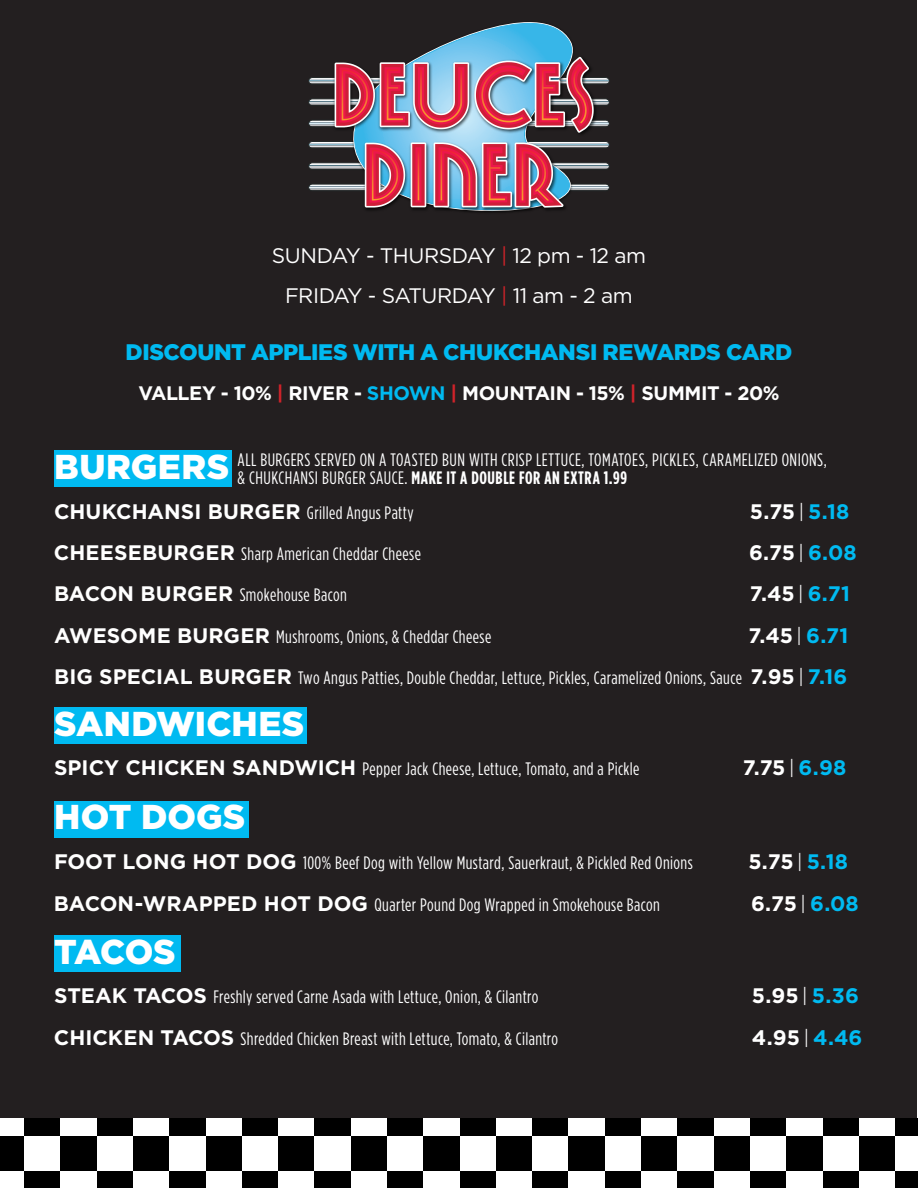
<style>
.page{position:relative;width:918px;height:1188px;background:#fff}
.page>*{position:absolute;margin:0;border:0;box-sizing:border-box;transform-origin:0 0}
.t1{font:900 34.5px "Gotham HTF";letter-spacing:-.005em;color:#fff}
.t2{font:900 22.5px "Gotham HTF";letter-spacing:-.02em;color:#00baf1}
.t3{font:700 21px "Gotham HTF";color:#fff}
.t4{font:21px/40.5px "Gotham HTF";letter-spacing:-.025em;color:#fff;text-align:center}
.t5{font:700 19.5px "Gotham HTF";letter-spacing:-.025em;color:#fff}
.t6{font:condensed 18px/18px "Gotham HTF";letter-spacing:.025em;color:#fff}
.s1{color:#d1232a}
.s2{color:#00baf1}
.s3{font-weight:900;font-stretch:normal;font-size:34.5px}
.s4{font-weight:700}
.s5{font-weight:700;font-stretch:normal;font-size:21px}
.s6{font-weight:400;font-stretch:condensed}
.s7{font-size:21px}
.s8{font-weight:700;font-stretch:normal;font-size:21px;color:#00baf1}
</style>
<div class="page">
<div style="left:1px;top:1px;width:916px;height:1186px;background:#231f20"></div>
<svg style="left:1px;top:1119px;width:917px;height:69px;background:#7f7f7f"></svg>
<svg style="left:309px;top:78px;width:300px;height:6px"></svg>
<div style="left:308px;top:77px;width:302px;height:8px;border:1px solid #212727;border-radius:4px"></div>
<svg style="left:309px;top:99px;width:300px;height:7px"></svg>
<div style="left:308px;top:99px;width:302px;height:7px;border:1px solid #212727;border-radius:4px"></div>
<svg style="left:309px;top:120px;width:300px;height:7px"></svg>
<div style="left:308px;top:120px;width:302px;height:7px;border:1px solid #212727;border-radius:4px"></div>
<svg style="left:309px;top:141px;width:300px;height:7px"></svg>
<div style="left:308px;top:141px;width:302px;height:8px;border:1px solid #212727;border-radius:4px"></div>
<svg style="left:309px;top:163px;width:300px;height:7px"></svg>
<div style="left:308px;top:163px;width:302px;height:7px;border:1px solid #212727;border-radius:4px"></div>
<svg style="left:309px;top:184px;width:300px;height:7px"></svg>
<div style="left:308px;top:184px;width:302px;height:7px;border:1px solid #212727;border-radius:4px"></div>
<svg style="left:425px;top:22px;width:148px;height:32px"></svg>
<img style="left:332px;top:54px;width:267px;height:158px">
<svg style="left:335px;top:57px;width:259px;height:76px;background:#a87288"></svg>
<svg style="left:365px;top:142px;width:199px;height:66px;background:#b46a82"></svg>
<div style="left:54px;top:708px;width:253px;height:36px;background:#00baf1"></div>
<div style="left:54px;top:801px;width:194px;height:36px;background:#00baf1"></div>
<div style="left:54px;top:936px;width:127px;height:36px;background:#00baf1"></div>
<div style="left:54px;top:451px;width:178px;height:36px;background:#00baf1"></div>
<p class="t4" style="left:272px;top:235px;width:376px">SUNDAY - THURSDAY <span class="s1">|</span> 12 pm - 12 am<br>FRIDAY - SATURDAY <span class="s1">|</span> 11 am - 2 am</p>
<p class="t2" style="left:126px;top:339px;width:668px">DISCOUNT APPLIES WITH A CHUKCHANSI REWARDS CARD</p>
<p class="t5" style="left:139px;top:382px;width:642px">VALLEY - 10% <span class="s1">|</span> RIVER - <span class="s2">SHOWN</span> <span class="s1">|</span> MOUNTAIN - 15% <span class="s1">|</span> SUMMIT - 20%</p>
<p class="t6" style="left:238px;top:450px;width:591px;text-indent:-183px"><span class="s3">BURGERS</span> ALL BURGERS SERVED ON A TOASTED BUN WITH CRISP LETTUCE, TOMATOES, PICKLES, CARAMELIZED ONIONS, &amp; CHUKCHANSI BURGER SAUCE. <span class="s4">MAKE IT A DOUBLE FOR AN EXTRA 1.99</span></p>
<p class="t6" style="left:54px;top:503px;width:361px"><span class="s5">CHUKCHANSI BURGER</span> Grilled Angus Patty</p>
<p class="t3" style="left:750px;top:499px;width:101px">5.75 <span class="s6">|</span> <span class="s2">5.18</span></p>
<p class="t6" style="left:54px;top:544px;width:369px"><span class="s5">CHEESEBURGER</span> Sharp American Cheddar Cheese</p>
<p class="t3" style="left:749px;top:540px;width:109px">6.75 <span class="s6">|</span> <span class="s2">6.08</span></p>
<p class="t6" style="left:54px;top:586px;width:294px"><span class="s5">BACON BURGER</span> Smokehouse Bacon</p>
<p class="t3" style="left:750px;top:582px;width:102px">7.45 <span class="s6">|</span> <span class="s2">6.71</span></p>
<p class="t6" style="left:54px;top:627px;width:439px"><span class="s5">AWESOME BURGER</span> Mushrooms, Onions, &amp; Cheddar Cheese</p>
<p class="t3" style="left:748px;top:623px;width:102px">7.45 <span class="s6">|</span> <span class="s2">6.71</span></p>
<p class="t6" style="left:54px;top:668px;width:795px"><span class="s5">BIG SPECIAL BURGER</span> Two Angus Patties, Double Cheddar, Lettuce, Pickles, Caramelized Onions, Sauce <span class="s5">7.95</span> <span class="s7">|</span> <span class="s8">7.16</span></p>
<h1 class="t1" style="left:54px;top:704px;width:252px">SANDWICHES</h1>
<p class="t6" style="left:54px;top:760px;width:587px"><span class="s5">SPICY CHICKEN SANDWICH</span> Pepper Jack Cheese, Lettuce, Tomato, and a Pickle</p>
<p class="t3" style="left:743px;top:756px;width:105px">7.75 <span class="s6">|</span> <span class="s2">6.98</span></p>
<h1 class="t1" style="left:54px;top:797px;width:193px">HOT DOGS</h1>
<p class="t6" style="left:54px;top:853px;width:640px"><span class="s5">FOOT LONG HOT DOG</span> 100% Beef Dog with Yellow Mustard, Sauerkraut, &amp; Pickled Red Onions</p>
<p class="t3" style="left:748px;top:849px;width:101px">5.75 <span class="s6">|</span> <span class="s2">5.18</span></p>
<p class="t6" style="left:54px;top:895px;width:607px"><span class="s5">BACON-WRAPPED HOT DOG</span> Quarter Pound Dog Wrapped in Smokehouse Bacon</p>
<p class="t3" style="left:751px;top:891px;width:109px">6.75 <span class="s6">|</span> <span class="s2">6.08</span></p>
<h1 class="t1" style="left:54px;top:932px;width:123px">TACOS</h1>
<p class="t6" style="left:54px;top:987px;width:486px"><span class="s5">STEAK TACOS</span> Freshly served Carne Asada with Lettuce, Onion, &amp; Cilantro</p>
<p class="t3" style="left:752px;top:983px;width:109px">5.95 <span class="s6">|</span> <span class="s2">5.36</span></p>
<p class="t6" style="left:54px;top:1030px;width:506px"><span class="s5">CHICKEN TACOS</span> Shredded Chicken Breast with Lettuce, Tomato, &amp; Cilantro</p>
<p class="t3" style="left:752px;top:1026px;width:112px">4.95 <span class="s6">|</span> <span class="s2">4.46</span></p>
</div>
